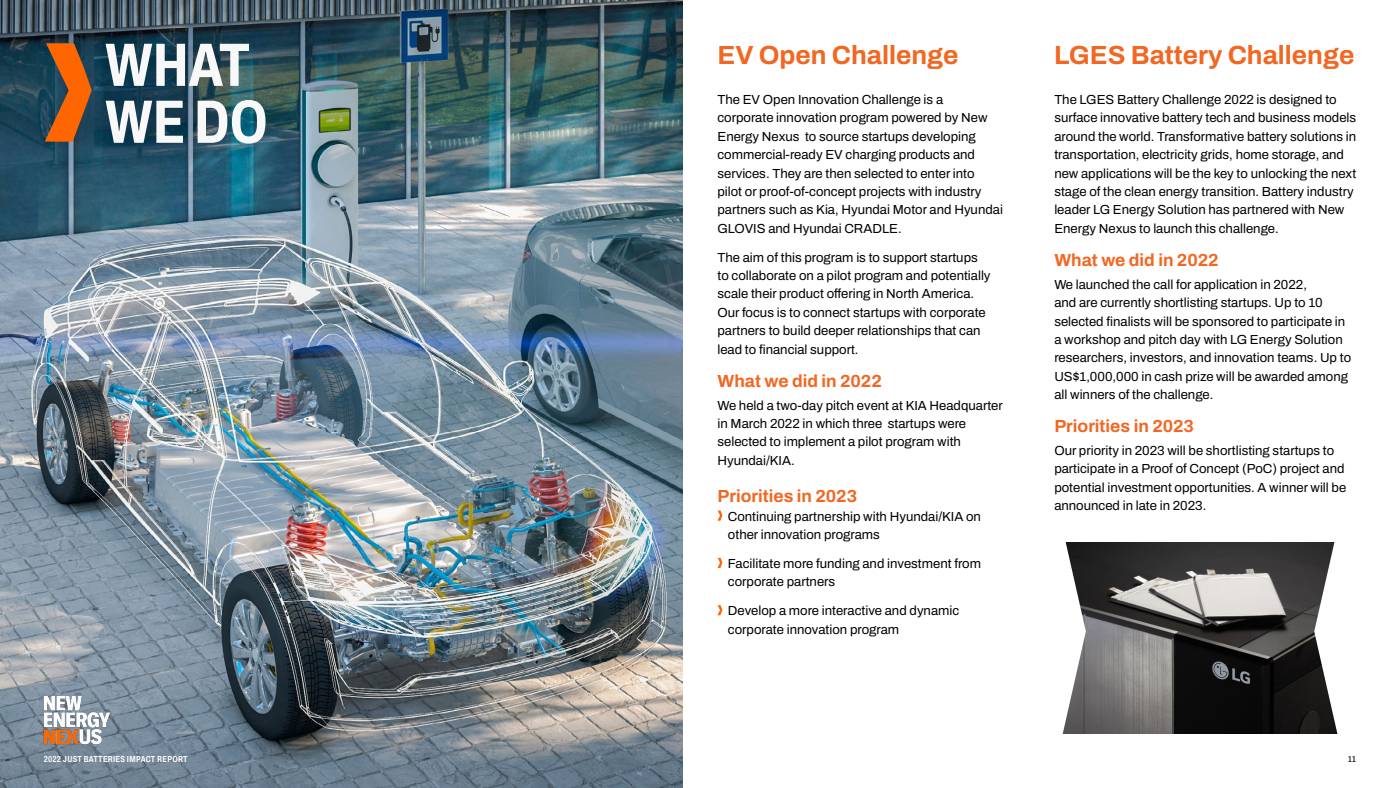
<style>
.page{position:relative;width:1400px;height:788px;background:#fff}
.page>*{position:absolute;margin:0;border:0;box-sizing:border-box;transform-origin:0 0}
.t1{font:700 61.25px/56.9px "Archivo Condensed";color:#f8f8f8}
.t2{font:700 26.25px "Archivo";color:#f26722}
.t3{font:700 17.5px "Archivo";color:#f26722}
.t4{font:13.12px/18.4px "Archivo";color:#000}
.t5{font:700 8.75px "Archivo Condensed";letter-spacing:.03em;color:#f8f8f8}
.t6{font:600 8.75px "Archivo Condensed";color:#231f20}
</style>
<div class="page">
<img style="left:0;top:0;width:682px;height:788px">
<img style="left:1086px;top:542px;width:228px;height:191px">
<svg style="left:45px;top:43px;width:47px;height:99px;background:#965628"></svg>
<img style="left:44px;top:695px;width:67px;height:49px">
<svg style="left:718px;top:510px;width:4px;height:10px"></svg>
<svg style="left:718px;top:557px;width:4px;height:11px"></svg>
<svg style="left:718px;top:605px;width:4px;height:10px"></svg>
<svg style="left:1062px;top:542px;width:24px;height:192px"></svg>
<svg style="left:1314px;top:542px;width:24px;height:192px"></svg>
<h1 class="t1" style="left:105px;top:36px;width:164px">WHAT<br>WE DO</h1>
<h2 class="t2" style="left:718px;top:35px;width:243px">EV Open Challenge</h2>
<p class="t4" style="left:718px;top:90px;width:287px">The EV Open Innovation Challenge is a<br>corporate innovation program powered by New Energy Nexus to source startups developing commercial-ready EV charging products and services. They are then selected to enter into<br>pilot or proof-of-concept projects with industry partners such as Kia, Hyundai Motor and Hyundai GLOVIS and Hyundai CRADLE.</p>
<p class="t4" style="left:718px;top:248px;width:275px">The aim of this program is to support startups to collaborate on a pilot program and potentially scale their product offering in North America.<br>Our focus is to connect startups with corporate partners to build deeper relationships that can lead to financial support.</p>
<h3 class="t3" style="left:718px;top:367px;width:166px">What we did in 2022</h3>
<p class="t4" style="left:718px;top:396px;width:287px">We held a two-day pitch event at KIA Headquarter in March 2022 in which three startups were selected to implement a pilot program with Hyundai/KIA.</p>
<h3 class="t3" style="left:718px;top:483px;width:141px">Priorities in 2023</h3>
<p class="t4" style="left:728px;top:507px;width:255px">Continuing partnership with Hyundai/KIA on other innovation programs</p>
<p class="t4" style="left:728px;top:554px;width:255px">Facilitate more funding and investment from corporate partners</p>
<p class="t4" style="left:728px;top:601px;width:233px">Develop a more interactive and dynamic corporate innovation program</p>
<h2 class="t2" style="left:1054px;top:35px;width:302px">LGES Battery Challenge</h2>
<p class="t4" style="left:1054px;top:90px;width:303px">The LGES Battery Challenge 2022 is designed to surface innovative battery tech and business models around the world. Transformative battery solutions in transportation, electricity grids, home storage, and new applications will be the key to unlocking the next stage of the clean energy transition. Battery industry leader LG Energy Solution has partnered with New Energy Nexus to launch this challenge.</p>
<h3 class="t3" style="left:1054px;top:247px;width:166px">What we did in 2022</h3>
<p class="t4" style="left:1054px;top:275px;width:298px">We launched the call for application in 2022,<br>and are currently shortlisting startups. Up to 10 selected finalists will be sponsored to participate in a workshop and pitch day with LG Energy Solution researchers, investors, and innovation teams. Up to US$1,000,000 in cash prize will be awarded among all winners of the challenge.</p>
<h3 class="t3" style="left:1054px;top:413px;width:141px">Priorities in 2023</h3>
<p class="t4" style="left:1054px;top:441px;width:293px">Our priority in 2023 will be shortlisting startups to participate in a Proof of Concept (PoC) project and potential investment opportunities. A winner will be announced in late in 2023.</p>
<p class="t5" style="left:44px;top:752px;width:145px">2022 JUST BATTERIES IMPACT REPORT</p>
<p class="t6" style="left:1348px;top:752px;width:9px">11</p>
</div>
